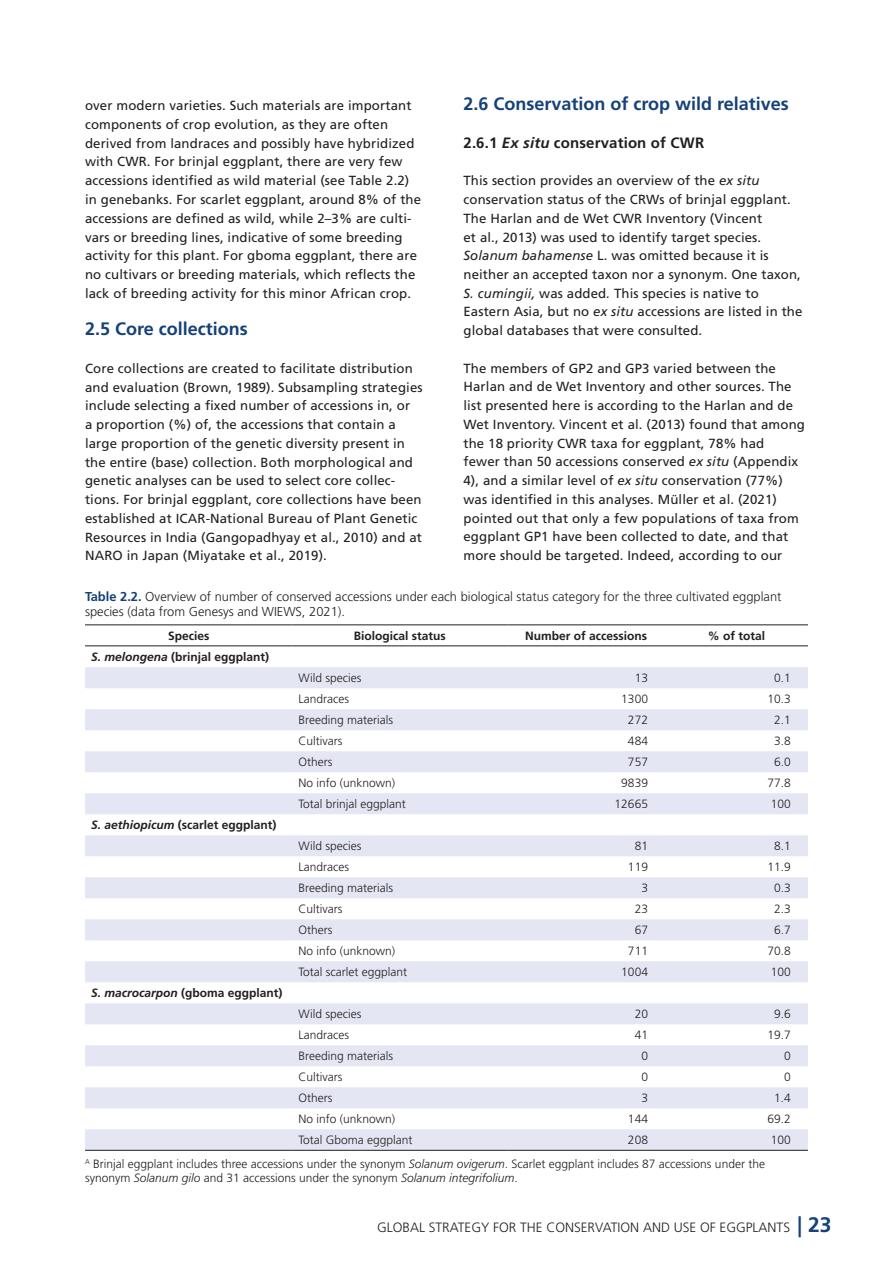
<style>
.page{position:relative;width:893px;height:1263px;background:#fff}
.page>*{position:absolute;margin:0;border:0;box-sizing:border-box;transform-origin:0 0}
.t1{font:700 18px "Frutiger LT Std";color:#164179}
.t2{font:700 15px "Frutiger LT Std";letter-spacing:.01em;color:#231f20}
.t3{font:300 13.5px "Frutiger LT Std";color:#231f20}
.t4{font:13.2px/18.8px "Frutiger LT Std";letter-spacing:.01em;color:#231f20}
.t5{font:300 12.9px/15.5px "Frutiger LT Std";color:#231f20}
.t6{font:300 12px/13.5px "Frutiger LT Std";color:#231f20}
.t7{font:700 12px "Frutiger LT Std";color:#231f20}
.s1{font-style:italic}
.s2{font-weight:700;color:#164179}
.s3{font-weight:700;font-size:21px;color:#164179}
</style>
<div class="page">
<svg style="left:85px;top:667px;width:723px;height:483px;fill:#eaecf5"></svg>
<hr style="left:85px;top:624px;width:208px;height:1px;background:#231f20">
<hr style="left:293px;top:624px;width:214px;height:1px;background:#231f20">
<hr style="left:507px;top:624px;width:158px;height:1px;background:#231f20">
<hr style="left:665px;top:624px;width:143px;height:1px;background:#231f20">
<hr style="left:85px;top:645px;width:208px;height:1px;background:#231f20">
<hr style="left:293px;top:645px;width:214px;height:1px;background:#231f20">
<hr style="left:507px;top:645px;width:158px;height:1px;background:#231f20">
<hr style="left:665px;top:645px;width:143px;height:1px;background:#231f20">
<hr style="left:85px;top:1150px;width:208px;height:1px;background:#231f20">
<hr style="left:293px;top:1150px;width:214px;height:1px;background:#231f20">
<hr style="left:507px;top:1150px;width:158px;height:1px;background:#231f20">
<hr style="left:665px;top:1150px;width:143px;height:1px;background:#231f20">
<h1 class="t1" style="left:463px;top:93px;width:327px">2.6 Conservation of crop wild relatives</h1>
<p class="t2" style="left:463px;top:134px;width:242px">2.6.1 <span class="s1">Ex situ</span> conservation of CWR</p>
<p class="t4" style="left:463px;top:171px;width:340px">This section provides an overview of the <span class="s1">ex situ </span>conservation status of the CRWs of brinjal eggplant.<br>The Harlan and de Wet CWR Inventory (Vincent<br>et al., 2013) was used to identify target species.<br><span class="s1">Solanum bahamense</span> L. was omitted because it is neither an accepted taxon nor a synonym. One taxon, <span class="s1">S. cumingii,</span> was added<span class="s1">.</span> This species is native to Eastern Asia, but no <span class="s1">ex situ</span> accessions are listed in the global databases that were consulted.</p>
<p class="t4" style="left:463px;top:359px;width:343px">The members of GP2 and GP3 varied between the Harlan and de Wet Inventory and other sources. The list presented here is according to the Harlan and de Wet Inventory. Vincent et al. (2013) found that among the 18 priority CWR taxa for eggplant, 78% had<br>fewer than 50 accessions conserved <span class="s1">ex situ</span> (Appendix 4), and a similar level of <span class="s1">ex situ</span> conservation (77%) was identified in this analyses. Müller et al. (2021) pointed out that only a few populations of taxa from eggplant GP1 have been collected to date, and that more should be targeted. Indeed, according to our</p>
<p class="t4" style="left:85px;top:96px;width:338px">over modern varieties. Such materials are important components of crop evolution, as they are often derived from landraces and possibly have hybridized with CWR. For brinjal eggplant, there are very few accessions identified as wild material (see Table 2.2) in genebanks. For scarlet eggplant, around 8% of the accessions are defined as wild, while 2–3% are culti&shy;vars or breeding lines, indicative of some breeding activity for this plant. For gboma eggplant, there are no cultivars or breeding materials, which reflects the lack of breeding activity for this minor African crop.</p>
<h1 class="t1" style="left:85px;top:318px;width:164px">2.5 Core collections</h1>
<p class="t4" style="left:85px;top:359px;width:339px">Core collections are created to facilitate distribution and evaluation (Brown, 1989). Subsampling strategies include selecting a fixed number of accessions in, or<br>a proportion (%) of, the accessions that contain a large proportion of the genetic diversity present in the entire (base) collection. Both morphological and genetic analyses can be used to select core collec&shy;tions. For brinjal eggplant, core collections have been established at ICAR-National Bureau of Plant Genetic Resources in India (Gangopadhyay et al., 2010) and at NARO in Japan (Miyatake et al., 2019).</p>
<p class="t5" style="left:85px;top:588px;width:698px"><span class="s2">Table 2.2.</span> Overview of number of conserved accessions under each biological status category for the three cultivated eggplant species (data from Genesys and WIEWS, 2021).</p>
<p class="t7" style="left:168px;top:629px;width:43px">Species</p>
<p class="t7" style="left:354px;top:629px;width:94px">Biological status</p>
<p class="t7" style="left:525px;top:629px;width:123px">Number of accessions</p>
<p class="t7" style="left:708px;top:629px;width:59px">% of total</p>
<p class="t7" style="left:91px;top:650px;width:180px"><span class="s1">S. melongena</span> (brinjal eggplant)</p>
<p class="t6" style="left:299px;top:671px;width:64px">Wild species</p>
<p class="t6" style="left:635px;top:671px;width:15px">13</p>
<p class="t6" style="left:774px;top:671px;width:18px">0.1</p>
<p class="t6" style="left:299px;top:692px;width:52px">Landraces</p>
<p class="t6" style="left:621px;top:692px;width:28px">1300</p>
<p class="t6" style="left:768px;top:692px;width:25px">10.3</p>
<p class="t6" style="left:299px;top:713px;width:96px">Breeding materials</p>
<p class="t6" style="left:628px;top:713px;width:22px">272</p>
<p class="t6" style="left:774px;top:713px;width:18px">2.1</p>
<p class="t6" style="left:299px;top:734px;width:45px">Cultivars</p>
<p class="t6" style="left:628px;top:734px;width:22px">484</p>
<p class="t6" style="left:774px;top:734px;width:18px">3.8</p>
<p class="t6" style="left:299px;top:755px;width:35px">Others</p>
<p class="t6" style="left:628px;top:755px;width:22px">757</p>
<p class="t6" style="left:774px;top:755px;width:18px">6.0</p>
<p class="t6" style="left:299px;top:776px;width:98px">No info (unknown)</p>
<p class="t6" style="left:621px;top:776px;width:28px">9839</p>
<p class="t6" style="left:768px;top:776px;width:25px">77.8</p>
<p class="t6" style="left:299px;top:797px;width:109px">Total brinjal eggplant</p>
<p class="t6" style="left:615px;top:797px;width:35px">12665</p>
<p class="t6" style="left:771px;top:797px;width:22px">100</p>
<p class="t7" style="left:91px;top:818px;width:187px"><span class="s1">S. aethiopicum</span> (scarlet eggplant)</p>
<p class="t6" style="left:299px;top:839px;width:64px">Wild species</p>
<p class="t6" style="left:635px;top:839px;width:15px">81</p>
<p class="t6" style="left:774px;top:839px;width:18px">8.1</p>
<p class="t6" style="left:299px;top:860px;width:52px">Landraces</p>
<p class="t6" style="left:628px;top:860px;width:22px">119</p>
<p class="t6" style="left:768px;top:860px;width:25px">11.9</p>
<p class="t6" style="left:299px;top:881px;width:96px">Breeding materials</p>
<p class="t6" style="left:641px;top:881px;width:8px">3</p>
<p class="t6" style="left:774px;top:881px;width:18px">0.3</p>
<p class="t6" style="left:299px;top:902px;width:45px">Cultivars</p>
<p class="t6" style="left:635px;top:902px;width:15px">23</p>
<p class="t6" style="left:774px;top:902px;width:18px">2.3</p>
<p class="t6" style="left:299px;top:923px;width:35px">Others</p>
<p class="t6" style="left:635px;top:923px;width:15px">67</p>
<p class="t6" style="left:774px;top:923px;width:18px">6.7</p>
<p class="t6" style="left:299px;top:944px;width:98px">No info (unknown)</p>
<p class="t6" style="left:628px;top:944px;width:22px">711</p>
<p class="t6" style="left:768px;top:944px;width:25px">70.8</p>
<p class="t6" style="left:299px;top:965px;width:110px">Total scarlet eggplant</p>
<p class="t6" style="left:621px;top:965px;width:28px">1004</p>
<p class="t6" style="left:771px;top:965px;width:22px">100</p>
<p class="t7" style="left:91px;top:986px;width:193px"><span class="s1">S. macrocarpon</span> (gboma eggplant)</p>
<p class="t6" style="left:299px;top:1007px;width:64px">Wild species</p>
<p class="t6" style="left:635px;top:1007px;width:15px">20</p>
<p class="t6" style="left:774px;top:1007px;width:18px">9.6</p>
<p class="t6" style="left:299px;top:1028px;width:52px">Landraces</p>
<p class="t6" style="left:635px;top:1028px;width:15px">41</p>
<p class="t6" style="left:768px;top:1028px;width:25px">19.7</p>
<p class="t6" style="left:299px;top:1049px;width:96px">Breeding materials</p>
<p class="t6" style="left:641px;top:1049px;width:8px">0</p>
<p class="t6" style="left:784px;top:1049px;width:8px">0</p>
<p class="t6" style="left:299px;top:1070px;width:45px">Cultivars</p>
<p class="t6" style="left:641px;top:1070px;width:8px">0</p>
<p class="t6" style="left:784px;top:1070px;width:8px">0</p>
<p class="t6" style="left:299px;top:1091px;width:35px">Others</p>
<p class="t6" style="left:641px;top:1091px;width:8px">3</p>
<p class="t6" style="left:774px;top:1091px;width:18px">1.4</p>
<p class="t6" style="left:299px;top:1112px;width:98px">No info (unknown)</p>
<p class="t6" style="left:628px;top:1112px;width:22px">144</p>
<p class="t6" style="left:768px;top:1112px;width:25px">69.2</p>
<p class="t6" style="left:299px;top:1133px;width:116px">Total Gboma eggplant</p>
<p class="t6" style="left:628px;top:1133px;width:22px">208</p>
<p class="t6" style="left:771px;top:1133px;width:22px">100</p>
<p class="t6" style="left:85px;top:1158px;width:681px"><sup>A</sup> Brinjal eggplant includes three accessions under the synonym <span class="s1">Solanum ovigerum</span>. Scarlet eggplant includes 87 accessions under the synonym <span class="s1">Solanum gilo</span> and 31 accessions under the synonym <span class="s1">Solanum integrifolium</span>.</p>
<p class="t3" style="left:377px;top:1219px;width:456px">GLOBAL STRATEGY FOR THE CONSERVATION AND USE OF EGGPLANTS <span class="s3">| 23</span></p>
</div>
